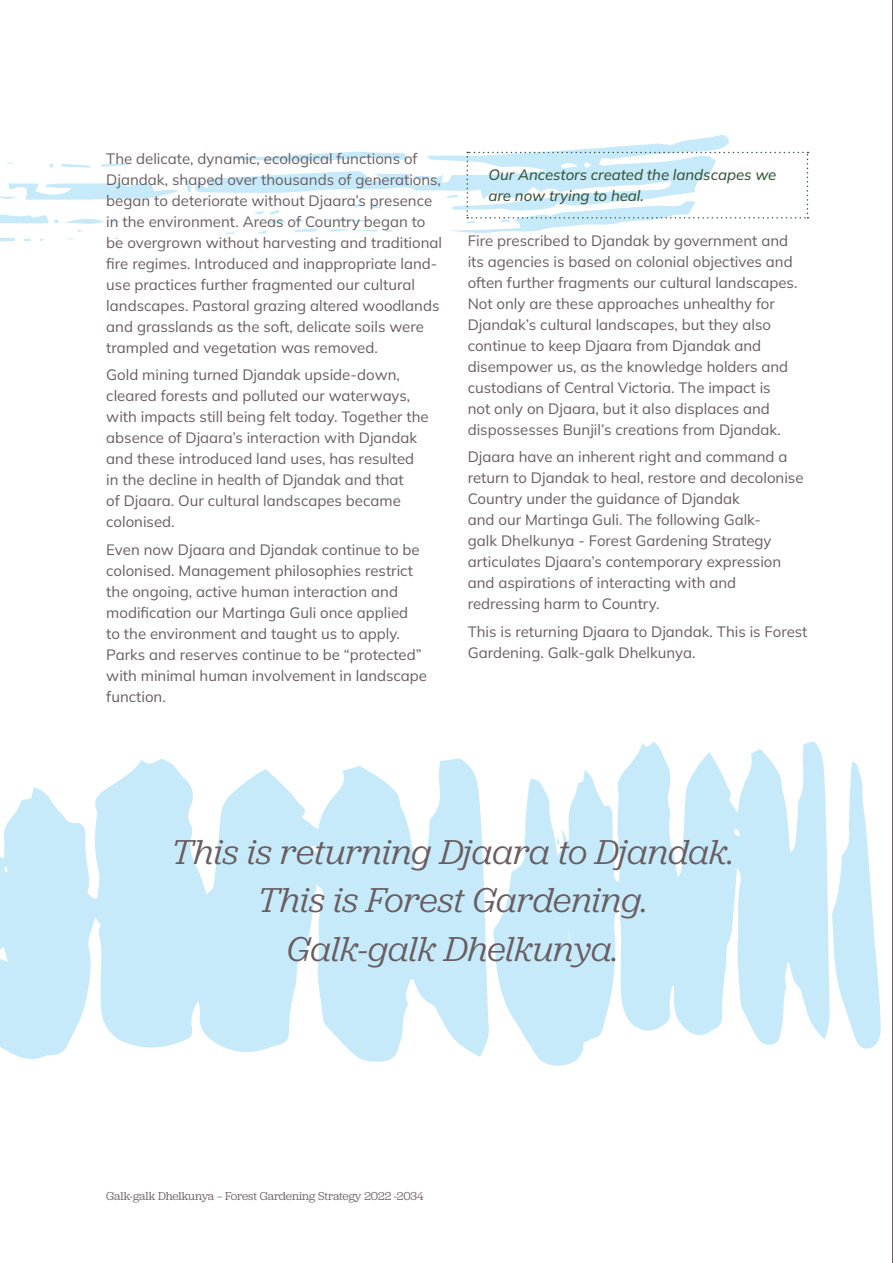
<style>
.page{position:relative;width:893px;height:1263px;background:#fff}
.page>*{position:absolute;margin:0;border:0;box-sizing:border-box;transform-origin:0 0}
.DJ_Main_Text{font:italic 36px "Jubilat";color:#685d61}
.DJ_Main_Text-2{font:15px/21px "Mulish";color:#685d61}
.New_Boxed_Text{font:italic 500 15px/21px "Mulish";letter-spacing:-.005em;color:#39553e}
.t1{font:12px "Jubilat";color:#685d61}
</style>
<div class="page">
<svg style="left:0;top:237px;width:15px;height:5px"></svg>
<svg style="left:62px;top:164px;width:28px;height:4px"></svg>
<svg style="left:101px;top:163px;width:24px;height:4px"></svg>
<svg style="left:0;top:182px;width:179px;height:18px"></svg>
<svg style="left:24px;top:238px;width:7px;height:3px"></svg>
<svg style="left:0;top:214px;width:59px;height:10px"></svg>
<svg style="left:65px;top:219px;width:39px;height:13px"></svg>
<svg style="left:49px;top:164px;width:4px;height:5px"></svg>
<svg style="left:186px;top:135px;width:622px;height:100px"></svg>
<svg style="left:0;top:758px;width:489px;height:304px;fill:#c6eafa"></svg>
<svg style="left:583px;top:741px;width:247px;height:304px;fill:#c6eafa"></svg>
<svg style="left:832px;top:761px;width:49px;height:288px"></svg>
<svg style="left:493px;top:778px;width:91px;height:288px"></svg>
<hr style="left:892px;top:0;width:1px;height:1263px;background:#685d61">
<p class="DJ_Main_Text-2" style="left:106px;top:148px;width:337px">The delicate, dynamic, ecological functions of Djandak, shaped over thousands of generations, began to deteriorate without Djaara’s presence in the environment. Areas of Country began to be overgrown without harvesting and traditional fire regimes. Introduced and inappropriate land&shy;use practices further fragmented our cultural landscapes. Pastoral grazing altered woodlands and grasslands as the soft, delicate soils were trampled and vegetation was removed.</p>
<p class="DJ_Main_Text-2" style="left:106px;top:364px;width:324px">Gold mining turned Djandak upside-down, cleared forests and polluted our waterways, with impacts still being felt today. Together the absence of Djaara’s interaction with Djandak and these introduced land uses, has resulted in the decline in health of Djandak and that<br>of Djaara. Our cultural landscapes became colonised.</p>
<p class="DJ_Main_Text-2" style="left:106px;top:538px;width:322px">Even now Djaara and Djandak continue to be colonised. Management philosophies restrict the ongoing, active human interaction and modification our Martinga Guli once applied<br>to the environment and taught us to apply.<br>Parks and reserves continue to be “protected” with minimal human involvement in landscape function.</p>
<p class="New_Boxed_Text" style="left:489px;top:164px;width:289px">Our Ancestors created the landscapes we are now trying to heal.</p>
<p class="DJ_Main_Text-2" style="left:468px;top:230px;width:331px">Fire prescribed to Djandak by government and its agencies is based on colonial objectives and often further fragments our cultural landscapes.<br>Not only are these approaches unhealthy for Djandak’s cultural landscapes, but they also continue to keep Djaara from Djandak and disempower us, as the knowledge holders and custodians of Central Victoria. The impact is<br>not only on Djaara, but it also displaces and dispossesses Bunjil’s creations from Djandak.</p>
<p class="DJ_Main_Text-2" style="left:468px;top:446px;width:337px">Djaara have an inherent right and command a return to Djandak to heal, restore and decolonise Country under the guidance of Djandak<br>and our Martinga Guli. The following Galk-<br>galk Dhelkunya - Forest Gardening Strategy articulates Djaara’s contemporary expression and aspirations of interacting with and redressing harm to Country.</p>
<p class="DJ_Main_Text-2" style="left:468px;top:621px;width:341px">This is returning Djaara to Djandak. This is Forest<br>Gardening. Galk-galk Dhelkunya.</p>
<p class="DJ_Main_Text" style="left:171px;top:830px;width:565px">This is returning Djaara to Djandak.</p>
<p class="DJ_Main_Text" style="left:258px;top:878px;width:392px">This is Forest Gardening.</p>
<p class="DJ_Main_Text" style="left:287px;top:926px;width:334px">Galk-galk Dhelkunya.</p>
<p class="t1" style="left:106px;top:1188px;width:319px">Galk-galk Dhelkunya — Forest Gardening Strategy 2022 -2034</p>
</div>
